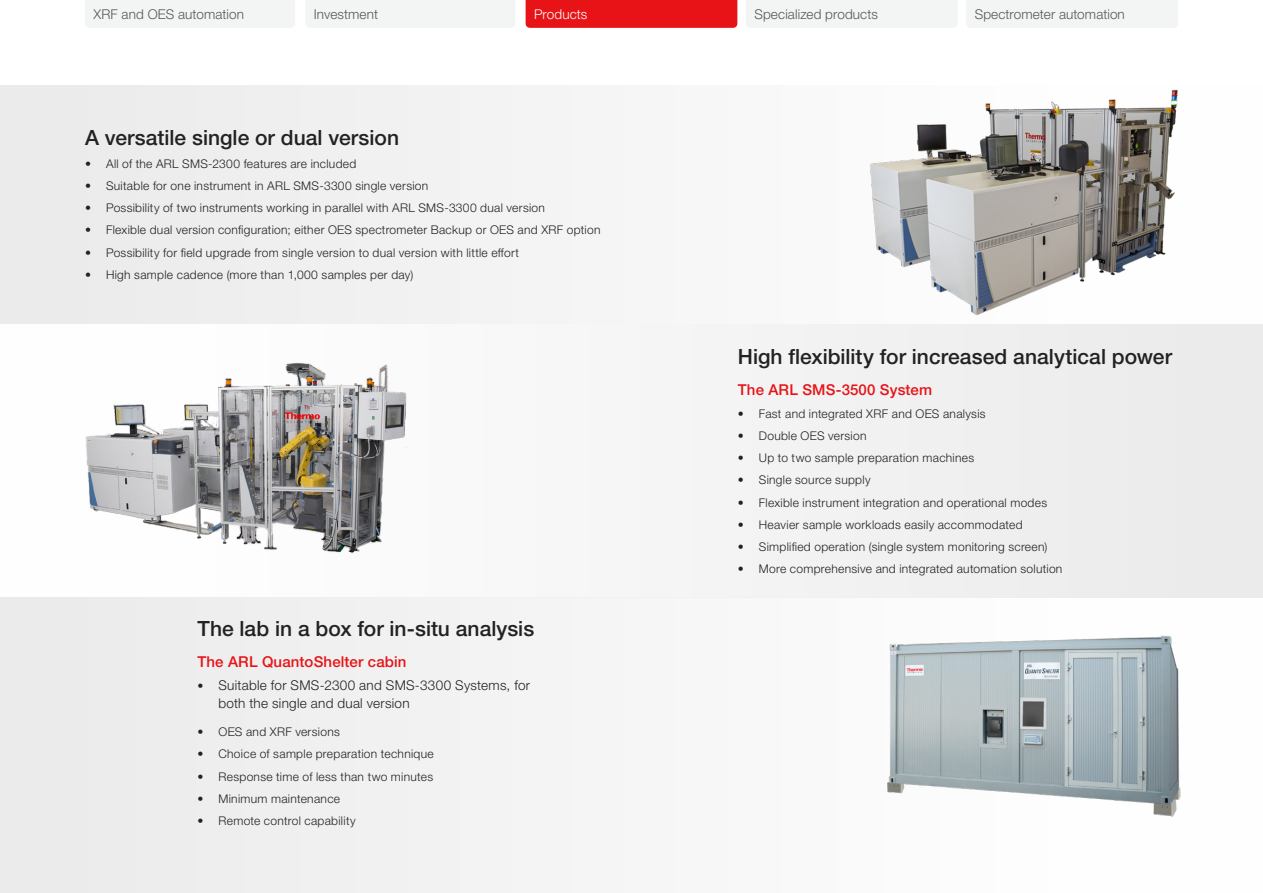
<style>
.page{position:relative;width:1263px;height:893px;background:#fff}
.page>*{position:absolute;margin:0;border:0;box-sizing:border-box;transform-origin:0 0}
.t1{font:500 21px "Helvetica Neue LTW1 G";color:#222}
.t2{font:500 15px "Helvetica Neue LTW1 G";letter-spacing:.01em;color:#e71316}
.t3{font:300 13.5px "Helvetica Neue LTW1 G";letter-spacing:.01em;color:#54585a}
.t4{font:300 13.5px/18px "Helvetica Neue LTW1 G";letter-spacing:.02em;color:#222}
.t5{font:300 13.5px "Helvetica Neue LTW1 G";letter-spacing:.01em;color:#fff}
.t6{font:300 12px "Helvetica Neue LTW1 G";letter-spacing:.025em;color:#222}
.s1{font-size:12px}
</style>
<div class="page">
<div style="left:0;top:85px;width:1263px;height:239px;background:#f3f3f3"></div>
<div style="left:0;top:597px;width:1263px;height:296px;background:#f4f4f5"></div>
<img style="left:870px;top:88px;width:316px;height:229px">
<div style="left:0;top:324px;width:1263px;height:274px;background:#f3f3f4"></div>
<img style="left:85px;top:353px;width:322px;height:215px">
<img style="left:887px;top:636px;width:294px;height:180px">
<div style="left:85px;top:0;width:210px;height:28px;background:#f3f4f4"></div>
<div style="left:306px;top:0;width:209px;height:28px;background:#f3f4f4"></div>
<div style="left:526px;top:0;width:211px;height:28px;background:#e71316"></div>
<div style="left:746px;top:0;width:211px;height:28px;background:#f3f4f4"></div>
<div style="left:967px;top:0;width:211px;height:28px;background:#f3f4f4"></div>
<p class="t3" style="left:94px;top:6px;width:152px">XRF and OES automation</p>
<p class="t3" style="left:314px;top:6px;width:66px">Investment</p>
<p class="t5" style="left:534px;top:6px;width:55px">Products</p>
<p class="t3" style="left:754px;top:6px;width:125px">Specialized products</p>
<p class="t3" style="left:975px;top:6px;width:152px">Spectrometer automation</p>
<h1 class="t1" style="left:85px;top:125px;width:316px">A versatile single or dual version</h1>
<p class="t6" style="left:85px;top:156px;width:273px">• All of the ARL SMS-2300 features are included</p>
<p class="t6" style="left:85px;top:178px;width:345px">• Suitable for one instrument in ARL SMS-3300 single version</p>
<p class="t6" style="left:85px;top:201px;width:461px">• Possibility of two instruments working in parallel with ARL SMS-3300 dual version</p>
<p class="t6" style="left:85px;top:223px;width:517px">• Flexible dual version configuration; either OES spectrometer Backup or OES and XRF option</p>
<p class="t6" style="left:85px;top:245px;width:435px">• Possibility for field upgrade from single version to dual version with little effort</p>
<p class="t6" style="left:85px;top:267px;width:330px">• High sample cadence (more than 1,000 samples per day)</p>
<h1 class="t1" style="left:197px;top:615px;width:338px">The lab in a box for in-situ analysis</h1>
<p class="t2" style="left:197px;top:653px;width:210px">The ARL QuantoShelter cabin</p>
<p class="t4" style="left:218px;top:676px;width:313px;text-indent:-21px"><span class="s1">•</span> Suitable for SMS-2300 and SMS-3300 Systems, for both the single and dual version</p>
<p class="t6" style="left:197px;top:724px;width:144px">• OES and XRF versions</p>
<p class="t6" style="left:197px;top:747px;width:238px">• Choice of sample preparation technique</p>
<p class="t6" style="left:197px;top:769px;width:237px">• Response time of less than two minutes</p>
<p class="t6" style="left:197px;top:791px;width:144px">• Minimum maintenance</p>
<p class="t6" style="left:197px;top:813px;width:160px">• Remote control capability</p>
<h1 class="t1" style="left:738px;top:343px;width:436px">High flexibility for increased analytical power</h1>
<p class="t2" style="left:738px;top:381px;width:196px">The ARL SMS-3500 System</p>
<p class="t6" style="left:738px;top:406px;width:249px">• Fast and integrated XRF and OES analysis</p>
<p class="t6" style="left:738px;top:428px;width:130px">• Double OES version</p>
<p class="t6" style="left:738px;top:450px;width:238px">• Up to two sample preparation machines</p>
<p class="t6" style="left:738px;top:473px;width:134px">• Single source supply</p>
<p class="t6" style="left:738px;top:495px;width:311px">• Flexible instrument integration and operational modes</p>
<p class="t6" style="left:738px;top:517px;width:286px">• Heavier sample workloads easily accommodated</p>
<p class="t6" style="left:738px;top:539px;width:311px">• Simplified operation (single system monitoring screen)</p>
<p class="t6" style="left:738px;top:562px;width:326px">• More comprehensive and integrated automation solution</p>
</div>
